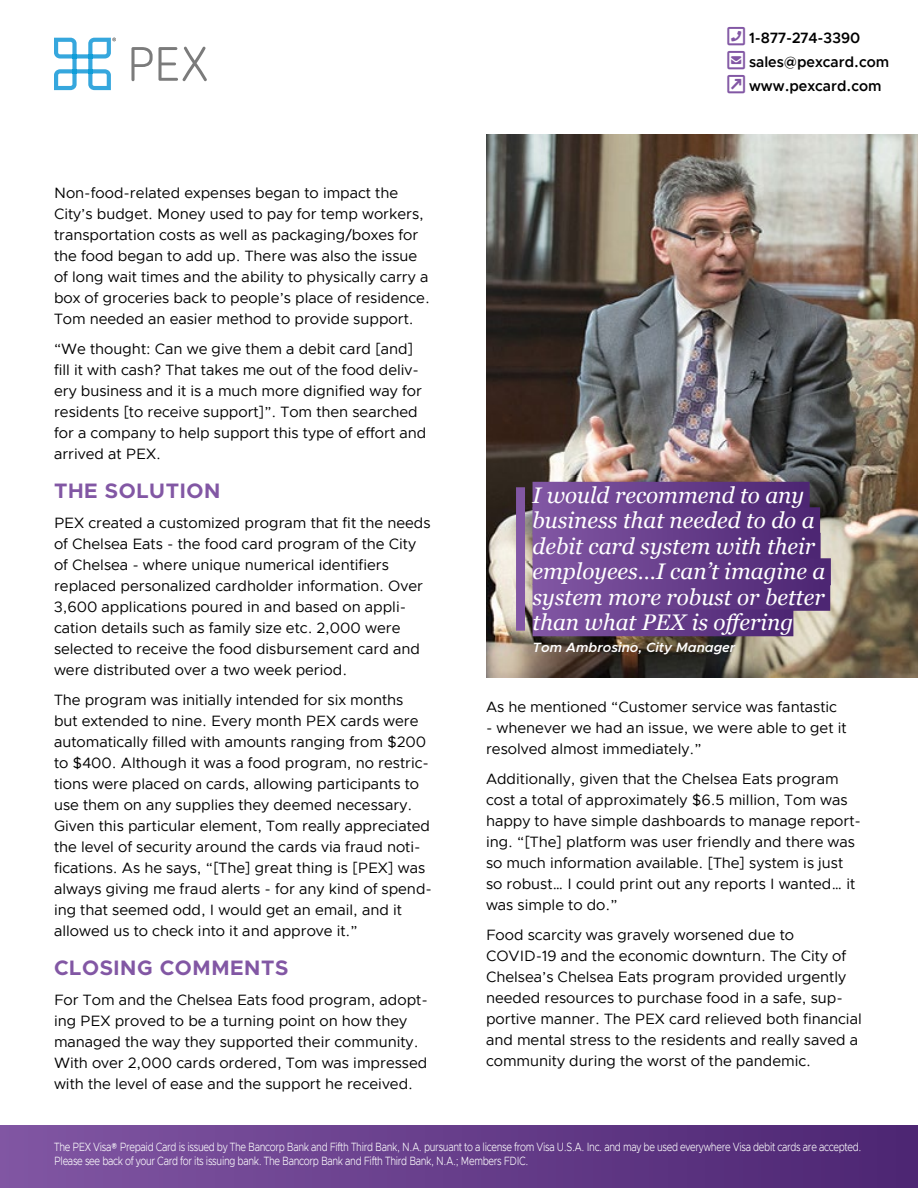
<style>
.page{position:relative;width:918px;height:1188px;background:#fff}
.page>*{position:absolute;margin:0;border:0;box-sizing:border-box;transform-origin:0 0}
.t1{font:italic 22.5px/25.5px "Georgia";color:#fff}
.t2{font:700 21px "Metropolis";letter-spacing:.03em;color:#8257a4}
.t3{font:15px/21px "Metropolis";color:#000}
.t4{font:600 15px/24px "Metropolis";color:#000;scale:.96 1}
.t5{font:italic 600 13.5px "Metropolis";color:#fff}
.t6{font:300 12px/13.5px "Metropolis";letter-spacing:-.03em;color:#fff;scale:.8 1}
</style>
<div class="page">
<div style="left:0;top:1125px;width:918px;height:63px;background:linear-gradient(to right,#8156a3,#4c2572)"></div>
<img style="left:486px;top:134px;width:432px;height:544px">
<div style="left:516px;top:487px;width:9px;height:144px;background:#8257a4"></div>
<div style="left:533px;top:482px;width:277px;height:27px;background:linear-gradient(to right,#8257a4,#4c2572)"></div>
<div style="left:533px;top:507px;width:287px;height:27px;background:linear-gradient(to right,#8257a4,#4c2572)"></div>
<div style="left:533px;top:533px;width:288px;height:27px;background:linear-gradient(to right,#8257a4,#4c2572)"></div>
<div style="left:533px;top:558px;width:298px;height:27px;background:linear-gradient(to right,#8257a4,#4c2572)"></div>
<div style="left:533px;top:584px;width:297px;height:27px;background:linear-gradient(to right,#8257a4,#4c2572)"></div>
<div style="left:533px;top:609px;width:260px;height:27px;background:linear-gradient(to right,#8257a4,#4c2572)"></div>
<svg style="left:131px;top:47px;width:76px;height:34px"></svg>
<svg style="left:54px;top:38px;width:62px;height:52px"></svg>
<p class="t3" style="left:54px;top:183px;width:377px">Non-food-related expenses began to impact the City’s budget. Money used to pay for temp workers, transportation costs as well as packaging/boxes for the food began to add up. There was also the issue of long wait times and the ability to physically carry a box of groceries back to people’s place of residence.<br>Tom needed an easier method to provide support.</p>
<p class="t3" style="left:54px;top:339px;width:374px">“We thought: Can we give them a debit card [and] fill it with cash? That takes me out of the food deliv&shy;ery business and it is a much more dignified way for residents [to receive support]”. Tom then searched for a company to help support this type of effort and arrived at PEX.</p>
<h2 class="t2" style="left:54px;top:481px;width:168px">THE SOLUTION</h2>
<p class="t3" style="left:54px;top:513px;width:378px">PEX created a customized program that fit the needs of Chelsea Eats - the food card program of the City of Chelsea - where unique numerical identifiers replaced personalized cardholder information. Over 3,600 applications poured in and based on appli&shy;cation details such as family size etc. 2,000 were selected to receive the food disbursement card and were distributed over a two week period.</p>
<p class="t3" style="left:54px;top:690px;width:379px">The program was initially intended for six months<br>but extended to nine. Every month PEX cards were automatically filled with amounts ranging from $200 to $400. Although it was a food program, no restric&shy;tions were placed on cards, allowing participants to use them on any supplies they deemed necessary.<br>Given this particular element, Tom really appreciated the level of security around the cards via fraud noti&shy;fications. As he says, “[The] great thing is [PEX] was always giving me fraud alerts - for any kind of spend&shy;ing that seemed odd, I would get an email, and it allowed us to check into it and approve it.”</p>
<h2 class="t2" style="left:54px;top:958px;width:236px">CLOSING COMMENTS</h2>
<p class="t3" style="left:54px;top:990px;width:375px">For Tom and the Chelsea Eats food program, adopt&shy;ing PEX proved to be a turning point on how they managed the way they supported their community.<br>With over 2,000 cards ordered, Tom was impressed with the level of ease and the support he received.</p>
<p class="t4" style="left:749px;top:27px;width:147px">1-877-274-3390 sales@pexcard.com www.pexcard.com</p>
<h1 class="t1" style="left:533px;top:484px;width:294px">I would recommend to any business that needed to do a debit card system with their employees…I can’t imagine a system more robust or better than what PEX is o昀昀ering</h1>
<p class="t5" style="left:533px;top:642px;width:204px">Tom Ambrosino, City Manager</p>
<p class="t3" style="left:486px;top:698px;width:353px">As he mentioned “Customer service was fantastic</p>
<p class="t3" style="left:486px;top:719px;width:362px">- whenever we had an issue, we were able to get it resolved almost immediately.”</p>
<p class="t3" style="left:486px;top:770px;width:377px">Additionally, given that the Chelsea Eats program cost a total of approximately $6.5 million, Tom was happy to have simple dashboards to manage report&shy;ing. “[The] platform was user friendly and there was so much information available. [The] system is just so robust… I could print out any reports I wanted… it was simple to do.”</p>
<p class="t3" style="left:486px;top:926px;width:377px">Food scarcity was gravely worsened due to COVID-19 and the economic downturn. The City of Chelsea’s Chelsea Eats program provided urgently needed resources to purchase food in a safe, sup&shy;portive manner. The PEX card relieved both financial and mental stress to the residents and really saved a community during the worst of the pandemic.</p>
<p class="t6" style="left:54px;top:1141px;width:1011px">The PEX Visa® Prepaid Card is issued by The Bancorp Bank and Fifth Third Bank, N.A. pursuant to a license from Visa U.S.A. Inc. and may be used everywhere Visa debit cards are accepted.<br>Please see back of your Card for its issuing bank. The Bancorp Bank and Fifth Third Bank, N.A.; Members FDIC.</p>
</div>
